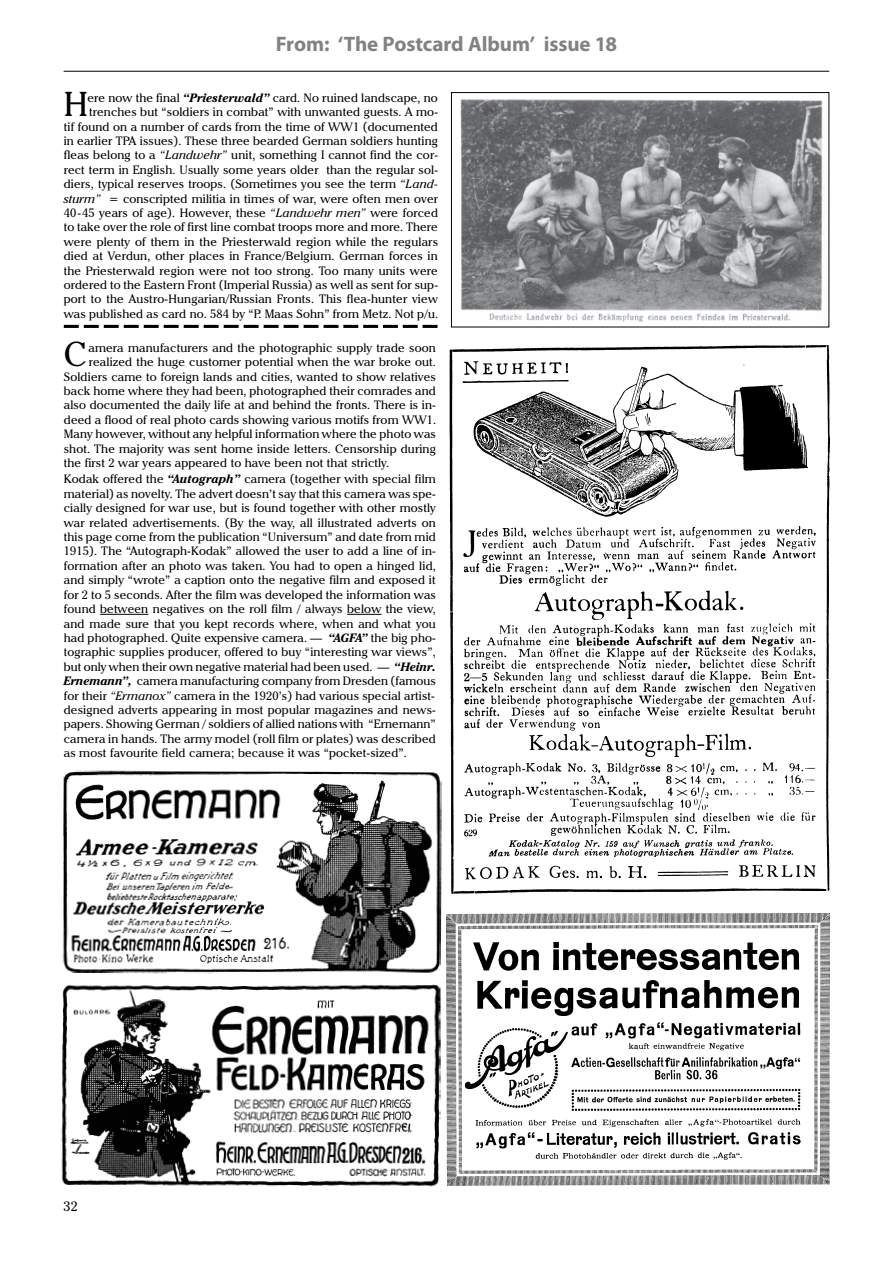
<style>
.page{position:relative;width:893px;height:1263px;background:#fff}
.page>*{position:absolute;margin:0;border:0;box-sizing:border-box;transform-origin:0 0}
.t1{font:34.2px "Cheltenham IT Cby BT";color:#000}
.t2{font:700 21px "Myriad Pro";letter-spacing:-.005em;color:#808285}
.t3{font:13.5px "Cheltenham IT Cby BT";color:#000}
.t4{font:12px/14.4px "Cheltenham IT Cby BT";letter-spacing:.01em;color:#000;text-align:right}
.s1{font-weight:700;font-style:italic}
.s2{font-style:italic}
</style>
<div class="page">
<img style="left:460px;top:99px;width:366px;height:223px">
<div style="left:451px;top:92px;width:378px;height:235px;border:1px solid #000"></div>
<hr style="left:64px;top:325px;width:15px;height:3px;background:#000">
<hr style="left:84px;top:325px;width:15px;height:3px;background:#000">
<hr style="left:104px;top:325px;width:15px;height:3px;background:#000">
<hr style="left:124px;top:325px;width:15px;height:3px;background:#000">
<hr style="left:144px;top:325px;width:15px;height:3px;background:#000">
<hr style="left:164px;top:325px;width:15px;height:3px;background:#000">
<hr style="left:184px;top:325px;width:15px;height:3px;background:#000">
<hr style="left:204px;top:325px;width:15px;height:3px;background:#000">
<hr style="left:224px;top:325px;width:15px;height:3px;background:#000">
<hr style="left:244px;top:325px;width:15px;height:3px;background:#000">
<hr style="left:264px;top:325px;width:15px;height:3px;background:#000">
<hr style="left:284px;top:325px;width:15px;height:3px;background:#000">
<hr style="left:304px;top:325px;width:14px;height:3px;background:#000">
<hr style="left:324px;top:325px;width:14px;height:3px;background:#000">
<hr style="left:343px;top:325px;width:15px;height:3px;background:#000">
<hr style="left:363px;top:325px;width:15px;height:3px;background:#000">
<hr style="left:383px;top:325px;width:15px;height:3px;background:#000">
<hr style="left:403px;top:325px;width:15px;height:3px;background:#000">
<hr style="left:423px;top:325px;width:14px;height:3px;background:#000">
<img style="left:61px;top:984px;width:380px;height:203px">
<img style="left:446px;top:913px;width:383px;height:272px">
<img style="left:63px;top:770px;width:379px;height:204px">
<img style="left:449px;top:346px;width:380px;height:548px">
<hr style="left:100px;top:614px;width:48px;height:1px;background:#000">
<hr style="left:347px;top:614px;width:34px;height:1px;background:#000">
<hr style="left:64px;top:71px;width:765px;height:1px;background:#000">
<h2 class="t2" style="left:276px;top:30px;width:343px">From: ‘The Postcard Album’ issue 18</h2>
<p class="t1" style="left:64px;top:83px;width:26px">H</p>
<p class="t4" style="left:64px;top:90px;width:376px">ere now the final <span class="s1">“Priesterwald”</span> card. No ruined landscape, no trenches but “soldiers in combat” with unwanted guests. A mo-<br>tif found on a number of cards from the time of WW1 (documented in earlier TPA issues). These three bearded German soldiers hunting fleas belong to a <span class="s2">“Landwehr”</span> unit, something I cannot find the cor&shy;rect term in English. Usually some years older than the regular sol&shy;diers, typical reserves troops. (Sometimes you see the term <span class="s2">“Land&shy;sturm”</span> = conscripted militia in times of war, were often men over 40-45 years of age). However, these <span class="s2">“Landwehr men”</span> were forced to take over the role of first line combat troops more and more. There were plenty of them in the Priesterwald region while the regulars died at Verdun, other places in France/Belgium. German forces in the Priesterwald region were not too strong. Too many units were ordered to the Eastern Front (Imperial Russia) as well as sent for sup&shy;port to the Austro-Hungarian/Russian Fronts. This flea-hunter view was published as card no. 584 by “P. Maas Sohn” from Metz. Not p/u.</p>
<p class="t1" style="left:64px;top:333px;width:24px">C</p>
<p class="t4" style="left:88px;top:340px;width:349px">amera manufacturers and the photographic supply trade soon</p>
<p class="t4" style="left:89px;top:355px;width:349px">realized the huge customer potential when the war broke out.</p>
<p class="t4" style="left:64px;top:369px;width:374px">Soldiers came to foreign lands and cities, wanted to show relatives</p>
<p class="t4" style="left:64px;top:383px;width:374px">back home where they had been, photographed their comrades and</p>
<p class="t4" style="left:64px;top:398px;width:374px">also documented the daily life at and behind the fronts. There is in-</p>
<p class="t4" style="left:64px;top:412px;width:374px">deed a flood of real photo cards showing various motifs from WW1.</p>
<p class="t4" style="left:64px;top:427px;width:374px">Many however, without any helpful information where the photo was</p>
<p class="t4" style="left:64px;top:441px;width:374px">shot. The majority was sent home inside letters. Censorship during</p>
<p class="t4" style="left:64px;top:455px;width:327px">the first 2 war years appeared to have been not that strictly.</p>
<p class="t4" style="left:64px;top:472px;width:374px;text-align:justify">Kodak offered the <span class="s1">“Autograph”</span> camera (together with special film material) as novelty. The advert doesn’t say that this camera was spe&shy;cially designed for war use, but is found together with other mostly war related advertisements. (By the way, all illustrated adverts on this page come from the publication “Universum” and date from mid 1915). The “Autograph-Kodak” allowed the user to add a line of in&shy;formation after an photo was taken. You had to open a hinged lid, and simply “wrote” a caption onto the negative film and exposed it for 2 to 5 seconds. After the film was developed the information was found between negatives on the roll film / always below the view, and made sure that you kept records where, when and what you had photographed. Quite expensive camera. — <span class="s1">“AGFA”</span> the big pho&shy;tographic supplies producer, offered to buy “interesting war views”, but only when their own negative material had been used. — <span class="s1">“Heinr.<br>Ernemann”,</span> camera manufacturing company from Dresden (famous for their <span class="s2">“Ermanox”</span> camera in the 1920’s) had various special artist&shy;designed adverts appearing in most popular magazines and news&shy;papers. Showing German / soldiers of allied nations with “Ernemann” camera in hands. The army model (roll film or plates) was described as most favourite field camera; because it was “pocket-sized”.</p>
<p class="t3" style="left:64px;top:1197px;width:16px">32</p>
</div>
